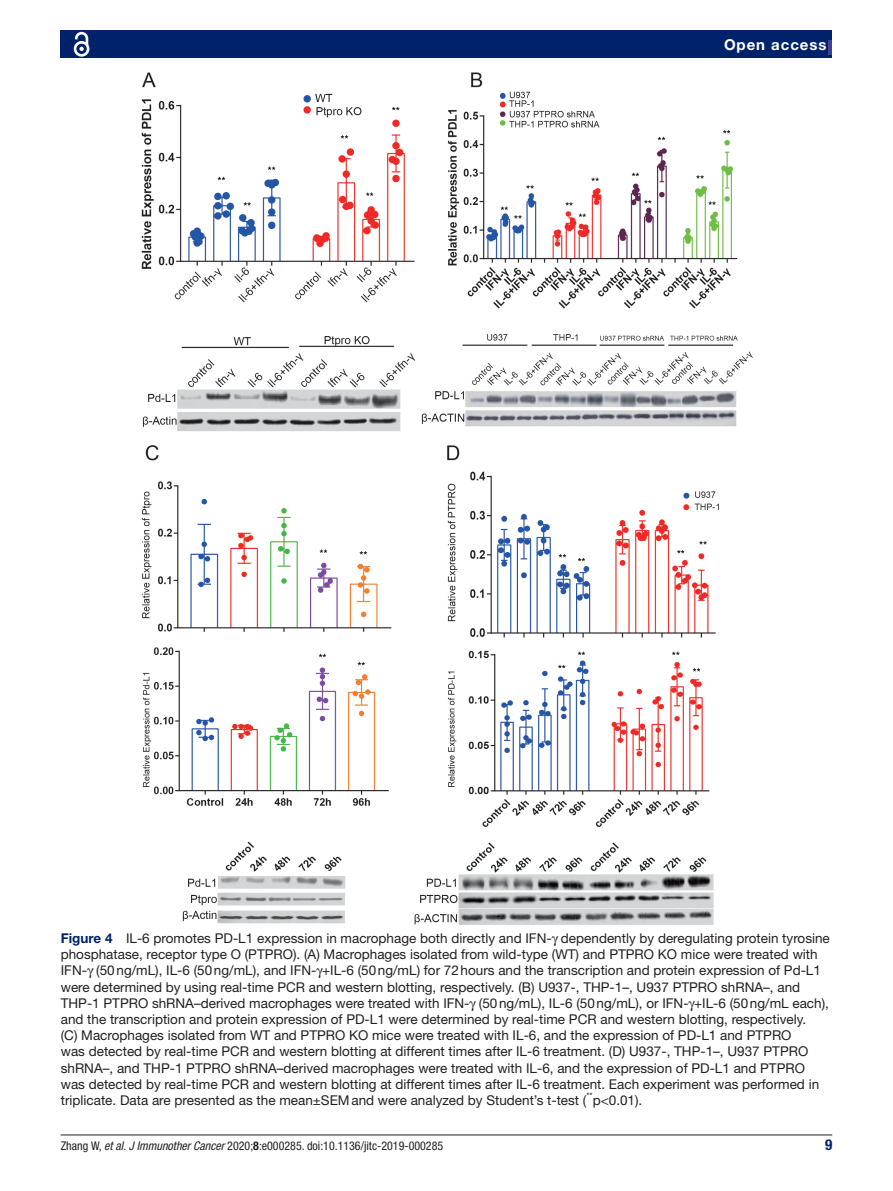
<style>
.page{position:relative;width:893px;height:1191px;background:#fff}
.page>*{position:absolute;margin:0;border:0;box-sizing:border-box;transform-origin:0 0}
.t1{font:700 15px "Helvetica Neue LT Std";letter-spacing:.065em;color:#fff}
.t2{font:700 condensed 15px "Helvetica Neue LT Std";color:#00226b}
.t3{font:13.5px/16.2px "Helvetica Neue LT Std";color:#231f20}
.t4{font:condensed 12px "Helvetica Neue LT Std";color:#231f20}
.s1{font-weight:700;color:#00226b}
.s2{font-style:italic}
.s3{font-weight:700}
</style>
<div class="page">
<hr style="left:61px;top:1134px;width:771px;height:1px;background:#231f20">
<div style="left:61px;top:31px;width:771px;height:27px;background:#00226b"></div>
<hr style="left:828px;top:40px;width:4px;height:15px;background:#414099">
<svg style="left:73px;top:31px;width:17px;height:26px"></svg>
<img style="left:141px;top:73px;width:612px;height:852px">
<p class="t1" style="left:724px;top:35px;width:104px">Open access</p>
<p class="t3" style="left:61px;top:930px;width:771px"><span class="s1">Figure 4</span> IL-6 promotes PD-L1 expression in macrophage both directly and IFN- dependently by deregulating protein tyrosine phosphatase, receptor type O (PTPRO). (A) Macrophages isolated from wild-type (WT) and PTPRO KO mice were treated with IFN- (50ng/mL), IL-6 (50ng/mL), and IFN- +IL-6 (50ng/mL) for 72hours and the transcription and protein expression of Pd-L1 were determined by using real-time PCR and western blotting, respectively. (B) U937-, THP-1–, U937 PTPRO shRNA–, and THP-1 PTPRO shRNA–derived macrophages were treated with IFN- (50ng/mL), IL-6 (50ng/mL), or IFN- +IL-6 (50ng/mL each), and the transcription and protein expression of PD-L1 were determined by real-time PCR and western blotting, respectively.<br>(C) Macrophages isolated from WT and PTPRO KO mice were treated with IL-6, and the expression of PD-L1 and PTPRO<br>was detected by real-time PCR and western blotting at different times after IL-6 treatment. (D) U937-, THP-1–, U937 PTPRO shRNA–, and THP-1 PTPRO shRNA–derived macrophages were treated with IL-6, and the expression of PD-L1 and PTPRO was detected by real-time PCR and western blotting at different times after IL-6 treatment. Each experiment was performed in triplicate. Data are presented as the mean±SEMand were analyzed by Student’s t-test (<sup>**</sup>p&lt;0.01).</p>
<p class="t4" style="left:61px;top:1138px;width:384px">Zhang W, <span class="s2">et al</span>. <span class="s2">J Immunother Cancer</span> 2020;<span class="s3">8</span>:e000285. doi:10.1136/jitc-2019-000285</p>
<p class="t2" style="left:825px;top:1135px;width:9px">9</p>
</div>
